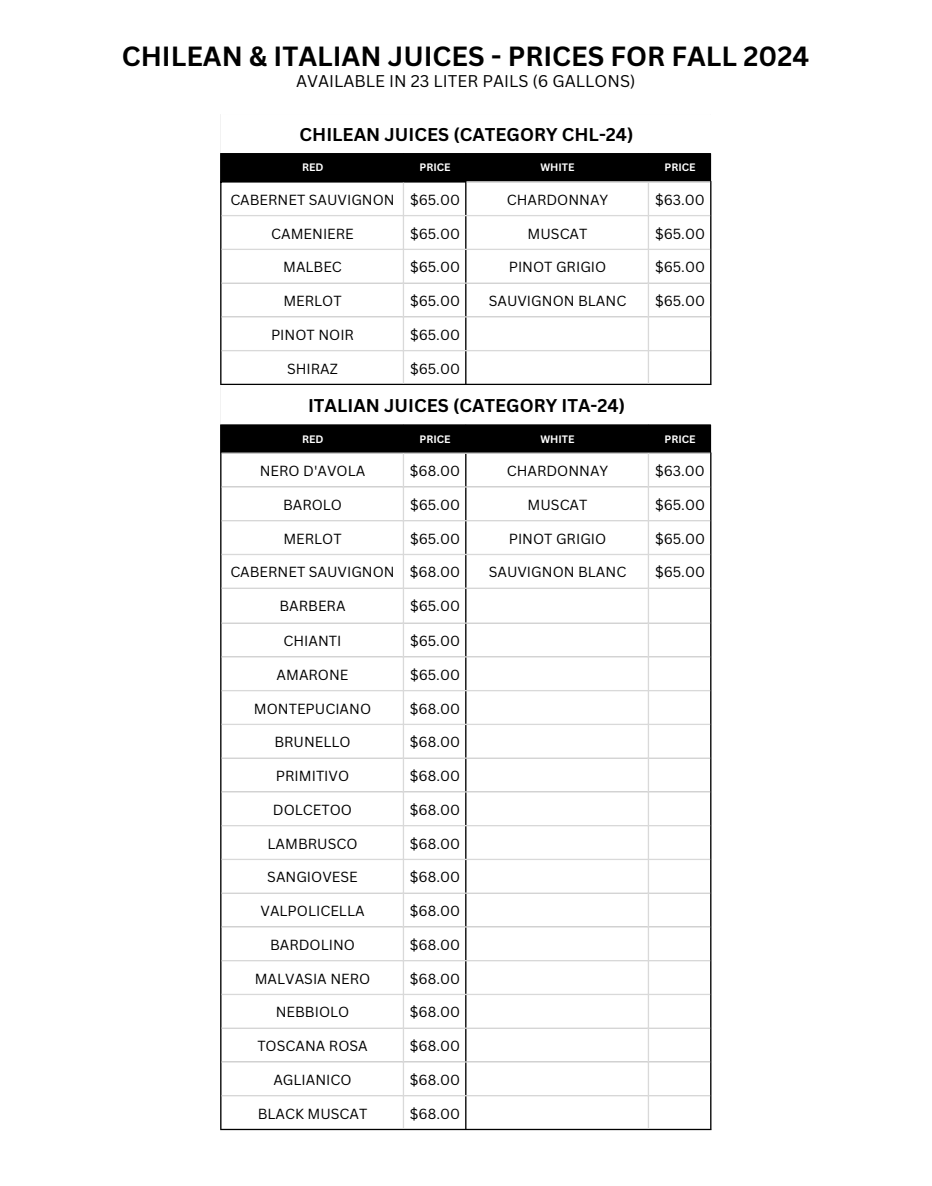
<style>
.page{position:relative;width:932px;height:1186px;background:#fff}
.page>*{position:absolute;margin:0;border:0;box-sizing:border-box;transform-origin:0 0}
.t1{font:700 27px "Canva Sans";color:#000}
.t2{font:700 18px "Canva Sans";color:#000}
.t3{font:16.5px "Canva Sans";color:#000}
.t4{font:14.25px "Canva Sans";color:#000}
.t5{font:700 10.5px "Canva Sans";color:#fff}
</style>
<div class="page">
<div style="left:221px;top:153px;width:490px;height:28px;background:#000"></div>
<hr style="left:220px;top:154px;width:1px;height:230px;background:#000">
<hr style="left:465px;top:182px;width:1px;height:202px;background:#000">
<hr style="left:710px;top:181px;width:1px;height:203px;background:#000">
<hr style="left:220px;top:153px;width:490px;height:1px;background:#000">
<hr style="left:220px;top:181px;width:246px;height:1px;background:#000">
<hr style="left:220px;top:384px;width:491px;height:1px;background:#000">
<hr style="left:403px;top:182px;width:1px;height:202px;background:#d9d9d9">
<hr style="left:647px;top:182px;width:2px;height:202px;background:#d9d9d9">
<hr style="left:466px;top:181px;width:244px;height:1px;background:#d9d9d9">
<hr style="left:221px;top:215px;width:489px;height:1px;background:#d9d9d9">
<hr style="left:221px;top:249px;width:489px;height:1px;background:#d9d9d9">
<hr style="left:221px;top:282px;width:489px;height:2px;background:#d9d9d9">
<hr style="left:221px;top:316px;width:489px;height:1px;background:#d9d9d9">
<hr style="left:221px;top:350px;width:489px;height:1px;background:#d9d9d9">
<div style="left:221px;top:425px;width:490px;height:27px;background:#000"></div>
<hr style="left:220px;top:426px;width:1px;height:703px;background:#000">
<hr style="left:465px;top:454px;width:1px;height:675px;background:#000">
<hr style="left:710px;top:452px;width:1px;height:677px;background:#000">
<hr style="left:220px;top:424px;width:490px;height:2px;background:#000">
<hr style="left:220px;top:1129px;width:491px;height:1px;background:#000">
<hr style="left:403px;top:454px;width:1px;height:675px;background:#d9d9d9">
<hr style="left:647px;top:454px;width:2px;height:675px;background:#d9d9d9">
<hr style="left:221px;top:452px;width:489px;height:2px;background:#d9d9d9">
<hr style="left:221px;top:486px;width:489px;height:2px;background:#d9d9d9">
<hr style="left:221px;top:520px;width:489px;height:1px;background:#d9d9d9">
<hr style="left:221px;top:554px;width:489px;height:1px;background:#d9d9d9">
<hr style="left:221px;top:587px;width:489px;height:2px;background:#d9d9d9">
<hr style="left:221px;top:622px;width:489px;height:2px;background:#d9d9d9">
<hr style="left:221px;top:656px;width:489px;height:1px;background:#d9d9d9">
<hr style="left:221px;top:690px;width:489px;height:1px;background:#d9d9d9">
<hr style="left:221px;top:724px;width:489px;height:1px;background:#d9d9d9">
<hr style="left:221px;top:757px;width:489px;height:2px;background:#d9d9d9">
<hr style="left:221px;top:791px;width:489px;height:1px;background:#d9d9d9">
<hr style="left:221px;top:825px;width:489px;height:1px;background:#d9d9d9">
<hr style="left:221px;top:859px;width:489px;height:1px;background:#d9d9d9">
<hr style="left:221px;top:892px;width:489px;height:2px;background:#d9d9d9">
<hr style="left:221px;top:926px;width:489px;height:1px;background:#d9d9d9">
<hr style="left:221px;top:960px;width:489px;height:1px;background:#d9d9d9">
<hr style="left:221px;top:994px;width:489px;height:1px;background:#d9d9d9">
<hr style="left:221px;top:1027px;width:489px;height:2px;background:#d9d9d9">
<hr style="left:221px;top:1061px;width:489px;height:1px;background:#d9d9d9">
<hr style="left:221px;top:1095px;width:489px;height:1px;background:#d9d9d9">
<h1 class="t1" style="left:122px;top:37px;width:689px">CHILEAN &amp; ITALIAN JUICES - PRICES FOR FALL 2024</h1>
<p class="t3" style="left:296px;top:70px;width:341px">AVAILABLE IN 23 LITER PAILS (6 GALLONS)</p>
<p class="t2" style="left:299px;top:121px;width:335px">CHILEAN JUICES (CATEGORY CHL-24)</p>
<p class="t5" style="left:302px;top:160px;width:23px">RED</p>
<p class="t5" style="left:419px;top:160px;width:33px">PRICE</p>
<p class="t5" style="left:540px;top:160px;width:36px">WHITE</p>
<p class="t5" style="left:664px;top:160px;width:33px">PRICE</p>
<p class="t4" style="left:230px;top:189px;width:166px">CABERNET SAUVIGNON</p>
<p class="t4" style="left:410px;top:189px;width:52px">$65.00</p>
<p class="t4" style="left:506px;top:189px;width:103px">CHARDONNAY</p>
<p class="t4" style="left:655px;top:189px;width:51px">$63.00</p>
<p class="t4" style="left:271px;top:223px;width:84px">CAMENIERE</p>
<p class="t4" style="left:410px;top:223px;width:52px">$65.00</p>
<p class="t4" style="left:527px;top:223px;width:61px">MUSCAT</p>
<p class="t4" style="left:655px;top:223px;width:52px">$65.00</p>
<p class="t4" style="left:283px;top:257px;width:60px">MALBEC</p>
<p class="t4" style="left:410px;top:257px;width:52px">$65.00</p>
<p class="t4" style="left:508px;top:257px;width:99px">PINOT GRIGIO</p>
<p class="t4" style="left:655px;top:257px;width:52px">$65.00</p>
<p class="t4" style="left:283px;top:291px;width:60px">MERLOT</p>
<p class="t4" style="left:410px;top:291px;width:52px">$65.00</p>
<p class="t4" style="left:488px;top:291px;width:139px">SAUVIGNON BLANC</p>
<p class="t4" style="left:655px;top:291px;width:52px">$65.00</p>
<p class="t4" style="left:271px;top:324px;width:84px">PINOT NOIR</p>
<p class="t4" style="left:410px;top:324px;width:52px">$65.00</p>
<p class="t4" style="left:287px;top:358px;width:52px">SHIRAZ</p>
<p class="t4" style="left:410px;top:358px;width:52px">$65.00</p>
<p class="t2" style="left:308px;top:393px;width:318px">ITALIAN JUICES (CATEGORY ITA-24)</p>
<p class="t5" style="left:302px;top:431px;width:23px">RED</p>
<p class="t5" style="left:419px;top:431px;width:33px">PRICE</p>
<p class="t5" style="left:540px;top:431px;width:36px">WHITE</p>
<p class="t5" style="left:664px;top:431px;width:33px">PRICE</p>
<p class="t4" style="left:260px;top:461px;width:107px">NERO D'AVOLA</p>
<p class="t4" style="left:410px;top:461px;width:52px">$68.00</p>
<p class="t4" style="left:506px;top:461px;width:103px">CHARDONNAY</p>
<p class="t4" style="left:655px;top:461px;width:51px">$63.00</p>
<p class="t4" style="left:283px;top:495px;width:61px">BAROLO</p>
<p class="t4" style="left:410px;top:495px;width:52px">$65.00</p>
<p class="t4" style="left:527px;top:495px;width:61px">MUSCAT</p>
<p class="t4" style="left:655px;top:495px;width:52px">$65.00</p>
<p class="t4" style="left:283px;top:528px;width:60px">MERLOT</p>
<p class="t4" style="left:410px;top:528px;width:52px">$65.00</p>
<p class="t4" style="left:508px;top:528px;width:99px">PINOT GRIGIO</p>
<p class="t4" style="left:655px;top:528px;width:52px">$65.00</p>
<p class="t4" style="left:230px;top:562px;width:166px">CABERNET SAUVIGNON</p>
<p class="t4" style="left:410px;top:562px;width:52px">$68.00</p>
<p class="t4" style="left:488px;top:562px;width:139px">SAUVIGNON BLANC</p>
<p class="t4" style="left:655px;top:562px;width:52px">$65.00</p>
<p class="t4" style="left:279px;top:596px;width:68px">BARBERA</p>
<p class="t4" style="left:410px;top:596px;width:52px">$65.00</p>
<p class="t4" style="left:283px;top:631px;width:59px">CHIANTI</p>
<p class="t4" style="left:410px;top:631px;width:52px">$65.00</p>
<p class="t4" style="left:276px;top:664px;width:73px">AMARONE</p>
<p class="t4" style="left:410px;top:664px;width:52px">$65.00</p>
<p class="t4" style="left:254px;top:698px;width:119px">MONTEPUCIANO</p>
<p class="t4" style="left:410px;top:698px;width:52px">$68.00</p>
<p class="t4" style="left:274px;top:732px;width:78px">BRUNELLO</p>
<p class="t4" style="left:410px;top:732px;width:52px">$68.00</p>
<p class="t4" style="left:276px;top:766px;width:75px">PRIMITIVO</p>
<p class="t4" style="left:410px;top:766px;width:52px">$68.00</p>
<p class="t4" style="left:273px;top:799px;width:81px">DOLCETOO</p>
<p class="t4" style="left:410px;top:799px;width:52px">$68.00</p>
<p class="t4" style="left:267px;top:833px;width:91px">LAMBRUSCO</p>
<p class="t4" style="left:410px;top:833px;width:52px">$68.00</p>
<p class="t4" style="left:267px;top:867px;width:92px">SANGIOVESE</p>
<p class="t4" style="left:410px;top:867px;width:52px">$68.00</p>
<p class="t4" style="left:260px;top:901px;width:106px">VALPOLICELLA</p>
<p class="t4" style="left:410px;top:901px;width:52px">$68.00</p>
<p class="t4" style="left:270px;top:934px;width:86px">BARDOLINO</p>
<p class="t4" style="left:410px;top:934px;width:52px">$68.00</p>
<p class="t4" style="left:255px;top:968px;width:117px">MALVASIA NERO</p>
<p class="t4" style="left:410px;top:968px;width:52px">$68.00</p>
<p class="t4" style="left:276px;top:1002px;width:75px">NEBBIOLO</p>
<p class="t4" style="left:410px;top:1002px;width:52px">$68.00</p>
<p class="t4" style="left:257px;top:1036px;width:112px">TOSCANA ROSA</p>
<p class="t4" style="left:410px;top:1036px;width:52px">$68.00</p>
<p class="t4" style="left:273px;top:1069px;width:80px">AGLIANICO</p>
<p class="t4" style="left:410px;top:1069px;width:52px">$68.00</p>
<p class="t4" style="left:258px;top:1103px;width:111px">BLACK MUSCAT</p>
<p class="t4" style="left:410px;top:1103px;width:52px">$68.00</p>
</div>
